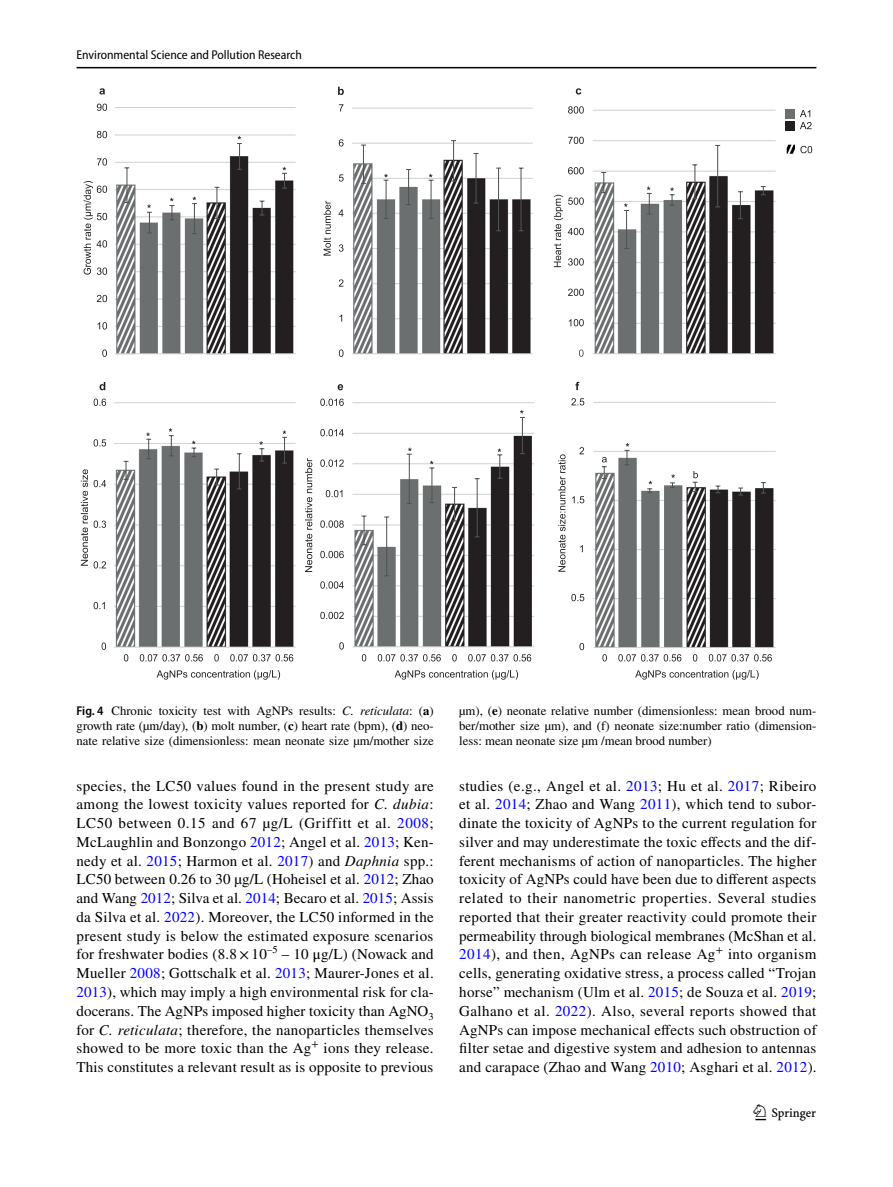
<style>
.page{position:relative;width:893px;height:1187px;background:#fff}
.page>*{position:absolute;margin:0;border:0;box-sizing:border-box;transform-origin:0 0}
.t1{font:22.5px "Springnew Regular 3";color:#000}
.t2{font:15px/18.8px "STIX";letter-spacing:.015em;color:#000;text-align:justify}
.t3{font:12.75px/15px "STIX";color:#000;text-align:justify}
.t4{font:semi-condensed 12.75px "Myriad Pro";color:#000}
.s1{font-family:"Myriad Pro";font-weight:600;font-stretch:semi-condensed}
.s2{font-style:italic}
.s3{font-weight:700}
.s4{color:#00f}
</style>
<div class="page">
<hr style="left:77px;top:67px;width:739px;height:1px;background:#000">
<img style="left:115px;top:107px;width:680px;height:540px">
<svg style="left:260px;top:200px;width:4px;height:15px"></svg>
<svg style="left:102px;top:349px;width:5px;height:8px"></svg>
<svg style="left:98px;top:322px;width:9px;height:7px"></svg>
<svg style="left:97px;top:295px;width:10px;height:7px"></svg>
<svg style="left:97px;top:158px;width:10px;height:7px"></svg>
<svg style="left:97px;top:131px;width:10px;height:7px"></svg>
<svg style="left:97px;top:104px;width:10px;height:7px"></svg>
<svg style="left:84px;top:181px;width:23px;height:94px"></svg>
<svg style="left:147px;top:204px;width:5px;height:29px"></svg>
<svg style="left:169px;top:198px;width:5px;height:22px"></svg>
<svg style="left:192px;top:197px;width:5px;height:37px"></svg>
<svg style="left:237px;top:136px;width:5px;height:34px"></svg>
<svg style="left:282px;top:167px;width:5px;height:22px"></svg>
<hr style="left:520px;top:199px;width:2px;height:32px;background:#515455">
<hr style="left:520px;top:168px;width:2px;height:31px;background:#515455">
<hr style="left:498px;top:199px;width:1px;height:32px;background:#515455">
<hr style="left:498px;top:168px;width:1px;height:31px;background:#515455">
<hr style="left:475px;top:178px;width:2px;height:25px;background:#515455">
<hr style="left:475px;top:153px;width:2px;height:25px;background:#515455">
<svg style="left:406px;top:169px;width:5px;height:36px"></svg>
<svg style="left:339px;top:349px;width:4px;height:8px"></svg>
<svg style="left:340px;top:314px;width:2px;height:7px"></svg>
<svg style="left:339px;top:279px;width:4px;height:7px"></svg>
<svg style="left:339px;top:244px;width:5px;height:8px"></svg>
<svg style="left:339px;top:209px;width:4px;height:7px"></svg>
<svg style="left:339px;top:174px;width:5px;height:7px"></svg>
<svg style="left:339px;top:139px;width:5px;height:7px"></svg>
<svg style="left:339px;top:104px;width:5px;height:7px"></svg>
<svg style="left:324px;top:201px;width:7px;height:54px"></svg>
<svg style="left:384px;top:174px;width:4px;height:45px"></svg>
<svg style="left:429px;top:174px;width:5px;height:45px"></svg>
<svg style="left:451px;top:140px;width:5px;height:42px"></svg>
<svg style="left:361px;top:144px;width:5px;height:40px"></svg>
<svg style="left:215px;top:187px;width:4px;height:32px"></svg>
<svg style="left:124px;top:167px;width:5px;height:36px"></svg>
<svg style="left:237px;top:453px;width:5px;height:36px"></svg>
<svg style="left:102px;top:642px;width:4px;height:8px"></svg>
<svg style="left:94px;top:602px;width:11px;height:7px"></svg>
<svg style="left:94px;top:561px;width:12px;height:7px"></svg>
<svg style="left:94px;top:520px;width:12px;height:8px"></svg>
<svg style="left:94px;top:480px;width:12px;height:7px"></svg>
<svg style="left:94px;top:439px;width:12px;height:7px"></svg>
<svg style="left:94px;top:398px;width:12px;height:8px"></svg>
<svg style="left:124px;top:654px;width:79px;height:7px"></svg>
<svg style="left:81px;top:469px;width:7px;height:96px"></svg>
<svg style="left:157px;top:670px;width:123px;height:9px"></svg>
<svg style="left:146px;top:432px;width:5px;height:27px"></svg>
<svg style="left:169px;top:428px;width:5px;height:28px"></svg>
<svg style="left:192px;top:440px;width:4px;height:17px"></svg>
<svg style="left:259px;top:441px;width:5px;height:20px"></svg>
<svg style="left:282px;top:430px;width:5px;height:33px"></svg>
<svg style="left:214px;top:468px;width:5px;height:17px"></svg>
<svg style="left:124px;top:461px;width:4px;height:19px"></svg>
<hr style="left:477px;top:507px;width:1px;height:30px;background:#515455">
<svg style="left:475px;top:478px;width:5px;height:29px"></svg>
<hr style="left:386px;top:546px;width:1px;height:30px;background:#515455">
<svg style="left:384px;top:516px;width:5px;height:30px"></svg>
<svg style="left:339px;top:642px;width:5px;height:7px"></svg>
<svg style="left:320px;top:611px;width:24px;height:8px"></svg>
<svg style="left:320px;top:581px;width:24px;height:7px"></svg>
<svg style="left:320px;top:551px;width:24px;height:7px"></svg>
<svg style="left:320px;top:520px;width:24px;height:7px"></svg>
<svg style="left:326px;top:490px;width:16px;height:7px"></svg>
<svg style="left:320px;top:459px;width:24px;height:8px"></svg>
<svg style="left:320px;top:429px;width:24px;height:7px"></svg>
<svg style="left:320px;top:398px;width:24px;height:8px"></svg>
<svg style="left:305px;top:458px;width:7px;height:114px"></svg>
<svg style="left:407px;top:447px;width:5px;height:57px"></svg>
<svg style="left:429px;top:461px;width:5px;height:42px"></svg>
<svg style="left:497px;top:448px;width:5px;height:30px"></svg>
<svg style="left:520px;top:410px;width:5px;height:44px"></svg>
<svg style="left:452px;top:487px;width:5px;height:34px"></svg>
<svg style="left:362px;top:515px;width:4px;height:30px"></svg>
<svg style="left:761px;top:482px;width:5px;height:11px"></svg>
<svg style="left:738px;top:487px;width:5px;height:8px"></svg>
<svg style="left:715px;top:485px;width:5px;height:8px"></svg>
<svg style="left:579px;top:643px;width:5px;height:7px"></svg>
<svg style="left:571px;top:594px;width:13px;height:7px"></svg>
<svg style="left:580px;top:545px;width:3px;height:7px"></svg>
<svg style="left:572px;top:496px;width:12px;height:7px"></svg>
<svg style="left:579px;top:447px;width:5px;height:7px"></svg>
<svg style="left:571px;top:398px;width:13px;height:7px"></svg>
<svg style="left:558px;top:454px;width:7px;height:117px"></svg>
<svg style="left:624px;top:443px;width:5px;height:22px"></svg>
<svg style="left:647px;top:481px;width:5px;height:12px"></svg>
<svg style="left:670px;top:474px;width:5px;height:13px"></svg>
<svg style="left:693px;top:471px;width:5px;height:21px"></svg>
<svg style="left:602px;top:457px;width:5px;height:22px"></svg>
<svg style="left:761px;top:186px;width:5px;height:9px"></svg>
<svg style="left:738px;top:191px;width:5px;height:28px"></svg>
<hr style="left:717px;top:176px;width:1px;height:31px;background:#515455">
<hr style="left:717px;top:145px;width:1px;height:31px;background:#515455">
<svg style="left:579px;top:349px;width:5px;height:8px"></svg>
<svg style="left:569px;top:319px;width:15px;height:7px"></svg>
<svg style="left:568px;top:289px;width:16px;height:7px"></svg>
<svg style="left:568px;top:167px;width:16px;height:7px"></svg>
<svg style="left:568px;top:137px;width:16px;height:7px"></svg>
<svg style="left:568px;top:106px;width:16px;height:8px"></svg>
<svg style="left:624px;top:203px;width:5px;height:46px"></svg>
<svg style="left:647px;top:187px;width:5px;height:28px"></svg>
<svg style="left:670px;top:187px;width:4px;height:19px"></svg>
<svg style="left:692px;top:164px;width:5px;height:35px"></svg>
<svg style="left:601px;top:172px;width:5px;height:21px"></svg>
<div style="left:786px;top:109px;width:9px;height:9px;background:#6b6f70"></div>
<svg style="left:800px;top:110px;width:12px;height:19px"></svg>
<svg style="left:800px;top:146px;width:12px;height:7px"></svg>
<div style="left:786px;top:121px;width:9px;height:9px;background:#231f20"></div>
<svg style="left:99px;top:88px;width:6px;height:6px"></svg>
<svg style="left:338px;top:87px;width:6px;height:8px"></svg>
<svg style="left:576px;top:88px;width:5px;height:6px"></svg>
<svg style="left:100px;top:382px;width:243px;height:8px"></svg>
<svg style="left:575px;top:382px;width:4px;height:8px"></svg>
<svg style="left:554px;top:195px;width:30px;height:72px"></svg>
<svg style="left:214px;top:654px;width:79px;height:7px"></svg>
<svg style="left:362px;top:654px;width:79px;height:7px"></svg>
<svg style="left:395px;top:670px;width:123px;height:9px"></svg>
<svg style="left:452px;top:654px;width:79px;height:7px"></svg>
<svg style="left:602px;top:654px;width:79px;height:7px"></svg>
<svg style="left:635px;top:670px;width:124px;height:9px"></svg>
<svg style="left:693px;top:654px;width:79px;height:7px"></svg>
<p class="t4" style="left:77px;top:48px;width:227px">Environmental Science and Pollution Research</p>
<p class="t3" style="left:77px;top:703px;width:359px"><span class="s1">Fig. 4</span> Chronic toxicity test with AgNPs results: <span class="s2">C. reticulata</span>: (<span class="s3">a</span>) growth rate (µm/day), (<span class="s3">b</span>) molt number, (<span class="s3">c</span>) heart rate (bpm), (<span class="s3">d</span>) neo&shy;nate relative size (dimensionless: mean neonate size µm/mother size</p>
<p class="t3" style="left:459px;top:703px;width:359px">µm), (<span class="s3">e</span>) neonate relative number (dimensionless: mean brood num&shy;ber/mother size µm), and (f) neonate size:number ratio (dimension&shy;less: mean neonate size µm /mean brood number)</p>
<p class="t2" style="left:77px;top:777px;width:359px">species, the LC50 values found in the present study are among the lowest toxicity values reported for <span class="s2">C. dubia</span>:<br>LC50 between 0.15 and 67 µg/L (Griffitt et al. <span class="s4">2008</span>; McLaughlin and Bonzongo <span class="s4">2012</span>; Angel et al. <span class="s4">2013</span>; Ken&shy;nedy et al. <span class="s4">2015</span>; Harmon et al. <span class="s4">2017</span>) and <span class="s2">Daphnia</span> spp.:<br>LC50 between 0.26 to 30 µg/L (Hoheisel et al. <span class="s4">2012</span>; Zhao and Wang <span class="s4">2012</span>; Silva et al. <span class="s4">2014</span>; Becaro et al. <span class="s4">2015</span>; Assis da Silva et al. <span class="s4">2022</span>). Moreover, the LC50 informed in the present study is below the estimated exposure scenarios for freshwater bodies (8.8 × -10<sup>–5</sup> – 10 μg/L) (Nowack and Mueller <span class="s4">2008</span>; Gottschalk et al. <span class="s4">2013</span>; Maurer-Jones et al.<br><span class="s4">2013</span>), which may imply a high environmental risk for cla&shy;docerans. The AgNPs imposed higher toxicity than AgNO<sub>3 </sub>for <span class="s2">C. reticulata</span>; therefore, the nanoparticles themselves showed to be more toxic than the Ag<sup>+</sup> ions they release.<br>This constitutes a relevant result as is opposite to previous</p>
<p class="t2" style="left:459px;top:777px;width:359px">studies (e.g., Angel et al. <span class="s4">2013</span>; Hu et al. <span class="s4">2017</span>; Ribeiro et al. <span class="s4">2014</span>; Zhao and Wang <span class="s4">2011</span>), which tend to subor&shy;dinate the toxicity of AgNPs to the current regulation for silver and may underestimate the toxic effects and the dif&shy;ferent mechanisms of action of nanoparticles. The higher toxicity of AgNPs could have been due to different aspects related to their nanometric properties. Several studies reported that their greater reactivity could promote their permeability through biological membranes (McShan et al.<br><span class="s4">2014</span>), and then, AgNPs can release Ag<sup>+</sup> into organism cells, generating oxidative stress, a process called “Trojan horse” mechanism (Ulm et al. <span class="s4">2015</span>; de Souza et al. <span class="s4">2019</span>; Galhano et al. <span class="s4">2022</span>). Also, several reports showed that AgNPs can impose mechanical effects such obstruction of filter setae and digestive system and adhesion to antennas and carapace (Zhao and Wang <span class="s4">2010</span>; Asghari et al. <span class="s4">2012</span>).</p>
<h1 class="t1" style="left:755px;top:1104px;width:62px">1 3</h1>
</div>
